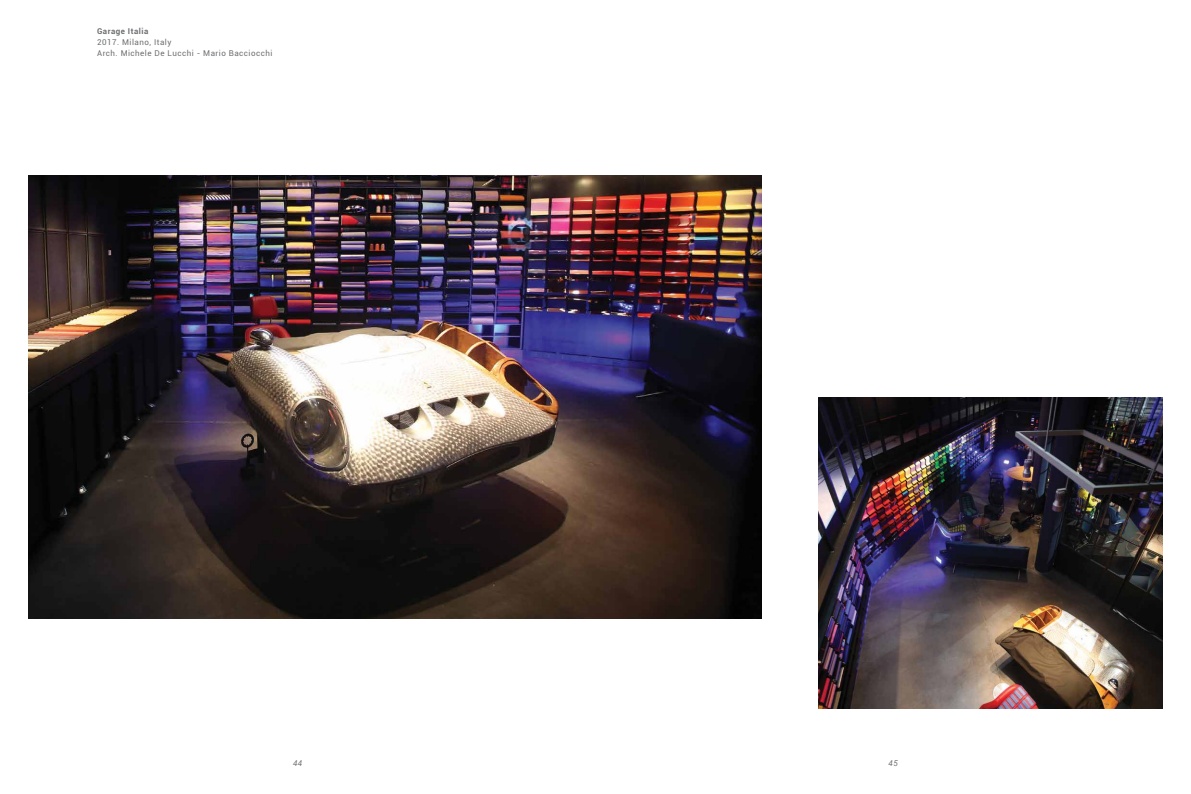
<style>
.page{position:relative;width:1191px;height:794px;background:#fff}
.page>*{position:absolute;margin:0;border:0;box-sizing:border-box;transform-origin:0 0}
.t1{font:8px/11px "Roboto";letter-spacing:.06em;color:#6d6e71}
.t2{font:700 8px "Roboto";letter-spacing:.06em;color:#6d6e71}
.t3{font:italic 8px "Roboto";color:#6d6e71}
</style>
<div class="page">
<img style="left:28px;top:176px;width:733px;height:442px">
<img style="left:819px;top:397px;width:343px;height:312px">
<p class="t2" style="left:97px;top:26px;width:53px">Garage Italia</p>
<p class="t1" style="left:97px;top:37px;width:177px">2017. Milano, Italy<br>Arch. Michele De Lucchi - Mario Bacciocchi</p>
<p class="t3" style="left:293px;top:757px;width:11px">44</p>
<p class="t3" style="left:888px;top:757px;width:11px">45</p>
</div>
